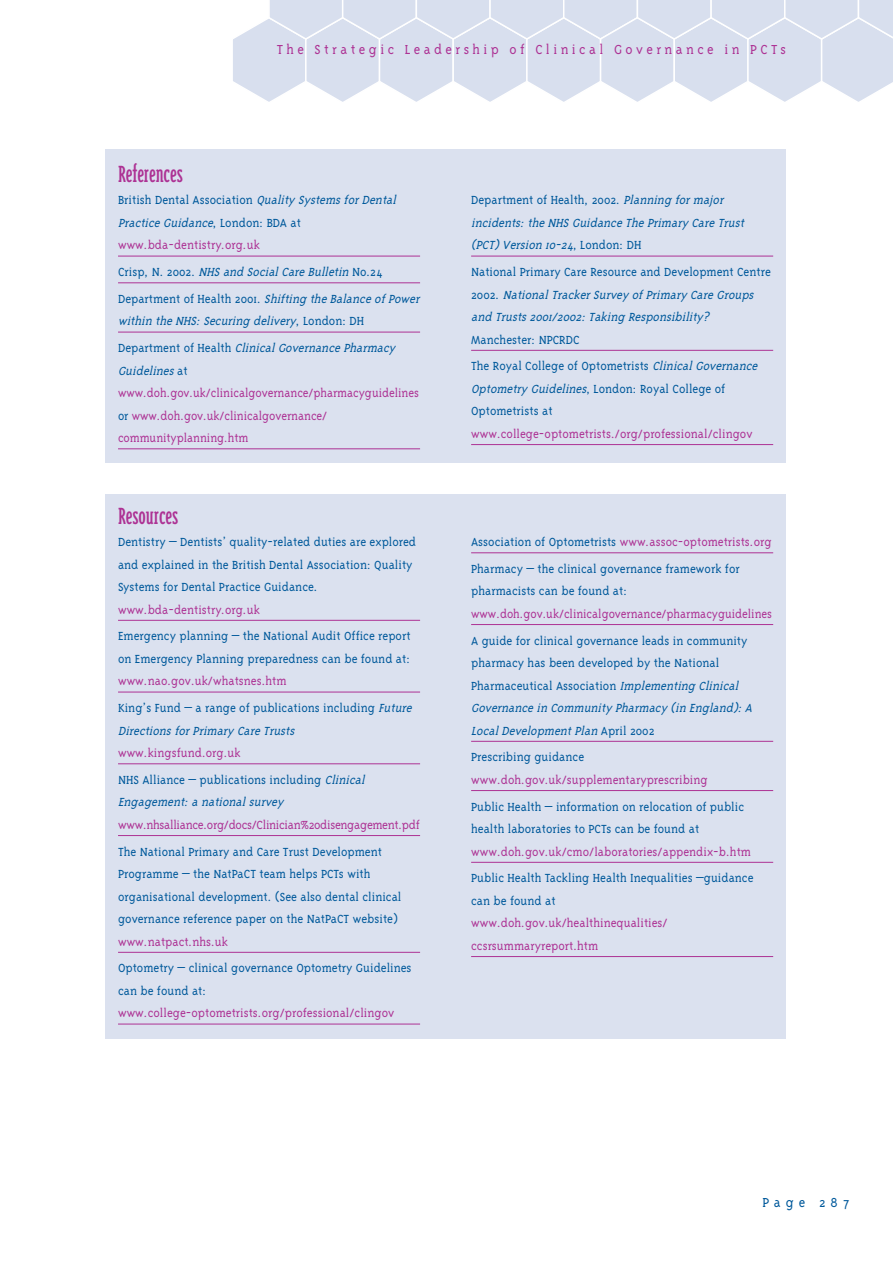
<style>
.page{position:relative;width:893px;height:1263px;background:#fff}
.page>*{position:absolute;margin:0;border:0;box-sizing:border-box;transform-origin:0 0}
.t1{font:27px "Triplex Cond Serif";color:#ad3294}
.t2{font:300 15px "Triplex Serif";letter-spacing:.23em;color:#ad3294}
.t3{font:300 15px "Triplex Serif";letter-spacing:.335em;color:#00599b}
.t4{font:300 13.5px/22.5px "Triplex Serif";color:#00599b}
.t5{font:italic 300 13.5px/22.5px "Triplex Serif";color:#00599b}
.t6{font:300 13.5px/22.5px "Triplex Serif";color:#ad3294}
.t7{font:300 13.5px "Triplex Serif";letter-spacing:-.025em;color:#ad3294}
.s1{font-style:normal}
.s2{font-style:normal;color:#ad3294}
.s3{font-style:italic;color:#00599b}
.s4{color:#00599b}
.s5{color:#ad3294}
.s6{font-style:italic}
</style>
<div class="page">
<svg style="left:233px;top:0;width:659px;height:102px"></svg>
<div style="left:105px;top:495px;width:681px;height:544px;background:#dbe1ef"></div>
<div style="left:105px;top:149px;width:681px;height:313px;background:#dbe1ef"></div>
<hr style="left:118px;top:256px;width:302px;height:1px;background:#ad3294">
<hr style="left:118px;top:282px;width:302px;height:1px;background:#ad3294">
<hr style="left:118px;top:332px;width:302px;height:1px;background:#ad3294">
<hr style="left:118px;top:448px;width:302px;height:1px;background:#ad3294">
<hr style="left:471px;top:256px;width:302px;height:1px;background:#ad3294">
<hr style="left:471px;top:350px;width:302px;height:1px;background:#ad3294">
<hr style="left:471px;top:444px;width:302px;height:1px;background:#ad3294">
<hr style="left:118px;top:620px;width:302px;height:1px;background:#ad3294">
<hr style="left:118px;top:692px;width:302px;height:1px;background:#ad3294">
<hr style="left:118px;top:763px;width:302px;height:1px;background:#ad3294">
<hr style="left:118px;top:835px;width:302px;height:1px;background:#ad3294">
<hr style="left:118px;top:952px;width:302px;height:1px;background:#ad3294">
<hr style="left:118px;top:1024px;width:302px;height:1px;background:#ad3294">
<hr style="left:471px;top:552px;width:302px;height:1px;background:#ad3294">
<hr style="left:471px;top:624px;width:302px;height:1px;background:#ad3294">
<hr style="left:471px;top:741px;width:302px;height:1px;background:#ad3294">
<hr style="left:471px;top:790px;width:302px;height:1px;background:#ad3294">
<hr style="left:471px;top:862px;width:302px;height:1px;background:#ad3294">
<hr style="left:471px;top:956px;width:302px;height:1px;background:#ad3294">
<p class="t2" style="left:277px;top:43px;width:511px">The Strategic Leadership of Clinical Governance in PCTs</p>
<h1 class="t1" style="left:118px;top:163px;width:66px">References</h1>
<p class="t5" style="left:118px;top:190px;width:282px"><span class="s1">British Dental Association</span> Quality SystemsforDental<br>Practice Guidance<span class="s1">, L o n d o n : B D A a t </span><span class="s2">www.bda-dentistry.org.uk</span></p>
<p class="t5" style="left:118px;top:259px;width:305px;line-height:26.7px"><span class="s1">C r i s p , N . 2 0 0 2 .</span> NHS and SocialCare Bulletin <span class="s1">N o . 2 4<br>D e p a r t m e n t o f H e a l t h 2 0 0 1 .</span> Shifting the Balance ofPower</p>
<p class="t5" style="left:118px;top:309px;width:281px;line-height:26.7px">within the NHS:Securing delivery<span class="s1">, L o n d o n : D H<br>D e p a r t m e n t o f H e a l t h</span> ClinicalGovernance Pharmacy</p>
<p class="t6" style="left:118px;top:360px;width:302px"><span class="s3">Guidelines</span> <span class="s4">a t </span>www.doh.gov.uk/clinicalgovernance/pharmacyguidelines <span class="s4">or</span> www.doh.gov.uk/clinicalgovernance/ communityplanning.htm</p>
<h1 class="t1" style="left:118px;top:504px;width:62px">Resources</h1>
<p class="t4" style="left:118px;top:532px;width:300px">Dentistry – Dentists’ quality-related duties are explored and explained in the British Dental Association: Quality<br>Systems for Dental Practice Guidance.</p>
<p class="t6" style="left:118px;top:599px;width:143px">www.bda-dentistry.org.uk</p>
<p class="t4" style="left:118px;top:626px;width:294px">Emergency planning – the National Audit Office report on Emergency Planning preparedness can be found at:</p>
<p class="t4" style="left:118px;top:669px;width:298px;line-height:26.7px"><span class="s5">www.nao.gov.uk/whatsnes.htm<br></span>King’s Fund – a range of publications including <span class="s6">Future</span></p>
<p class="t5" style="left:118px;top:720px;width:181px">DirectionsforPrimary Care Trusts</p>
<p class="t4" style="left:118px;top:740px;width:251px;line-height:26.7px"><span class="s5">www.kingsfund.org.uk<br></span>NHS Alliance – publications including <span class="s6">Clinical</span></p>
<p class="t5" style="left:118px;top:792px;width:169px">Engagement:a nationalsurvey</p>
<p class="t7" style="left:118px;top:819px;width:303px">www.nhsalliance.org/docs/Clinician%20disengagement.pdf</p>
<p class="t4" style="left:118px;top:841px;width:285px">The National Primary and Care Trust Development Programme – the NatPaCT team helps PCTs with organisational development. (See also dental clinical governance reference paper on the NatPaCT website)</p>
<p class="t6" style="left:118px;top:931px;width:112px">www.natpact.nhs.uk</p>
<p class="t4" style="left:118px;top:958px;width:295px">Optometry – clinical governance Optometry Guidelines can be found at:</p>
<p class="t6" style="left:118px;top:1003px;width:278px">www.college-optometrists.org/professional/clingov</p>
<p class="t5" style="left:471px;top:190px;width:277px"><span class="s1">Department of Health, 2002.</span> Planning formajor incidents:the NHS Guidance The Primary Care Trust (PCT)Version 10-24<span class="s1">, L o n d o n : D H</span></p>
<p class="t5" style="left:471px;top:262px;width:301px"><span class="s1">National Primary Care Resource and Development Centre<br>2 0 0 2 .</span> NationalTrackerSurvey ofPrimary Care Groups and Trusts2001/2002:Taking Responsibility?</p>
<p class="t4" style="left:471px;top:327px;width:290px;line-height:26.7px">Manchester: NPCRDC<br>The Royal College of Optometrists <span class="s6">ClinicalGovernance</span></p>
<p class="t4" style="left:471px;top:378px;width:256px"><span class="s6">Optometry Guidelines</span>, L o n d o n : R o y a l C o l l e g e o f<br>Optometrists at</p>
<p class="t6" style="left:471px;top:423px;width:283px">www.college-optometrists./org/professional/clingov</p>
<p class="t4" style="left:471px;top:529px;width:302px;line-height:26.7px">Association of Optometrists <span class="s5">www.assoc-optometrists.org<br></span>Pharmacy – the clinical governance framework for</p>
<p class="t4" style="left:471px;top:581px;width:157px">pharmacists can be found at:</p>
<p class="t6" style="left:471px;top:603px;width:302px">www.doh.gov.uk/clinicalgovernance/pharmacyguidelines</p>
<p class="t4" style="left:471px;top:630px;width:285px">A guide for clinical governance leads in community pharmacy has been developed by the National Pharmaceutical Association <span class="s6">Implementing Clinical Governance in Community Pharmacy (in England):A LocalDevelopmentPlan</span> A p r i l 2 0 0 2</p>
<p class="t4" style="left:471px;top:747px;width:114px">Prescribing guidance</p>
<p class="t6" style="left:471px;top:769px;width:238px">www.doh.gov.uk/supplementaryprescribing</p>
<p class="t4" style="left:471px;top:796px;width:274px">Public Health – information on relocation of public health laboratories to PCTs can be found at</p>
<p class="t6" style="left:471px;top:841px;width:281px">www.doh.gov.uk/cmo/laboratories/appendix-b.htm</p>
<p class="t4" style="left:471px;top:868px;width:284px">Public Health Tackling Health Inequalities –guidance can be found at</p>
<p class="t6" style="left:471px;top:913px;width:198px">www.doh.gov.uk/healthinequalities/ ccsrsummaryreport.htm</p>
<p class="t3" style="left:762px;top:1196px;width:89px">Page 287</p>
</div>
